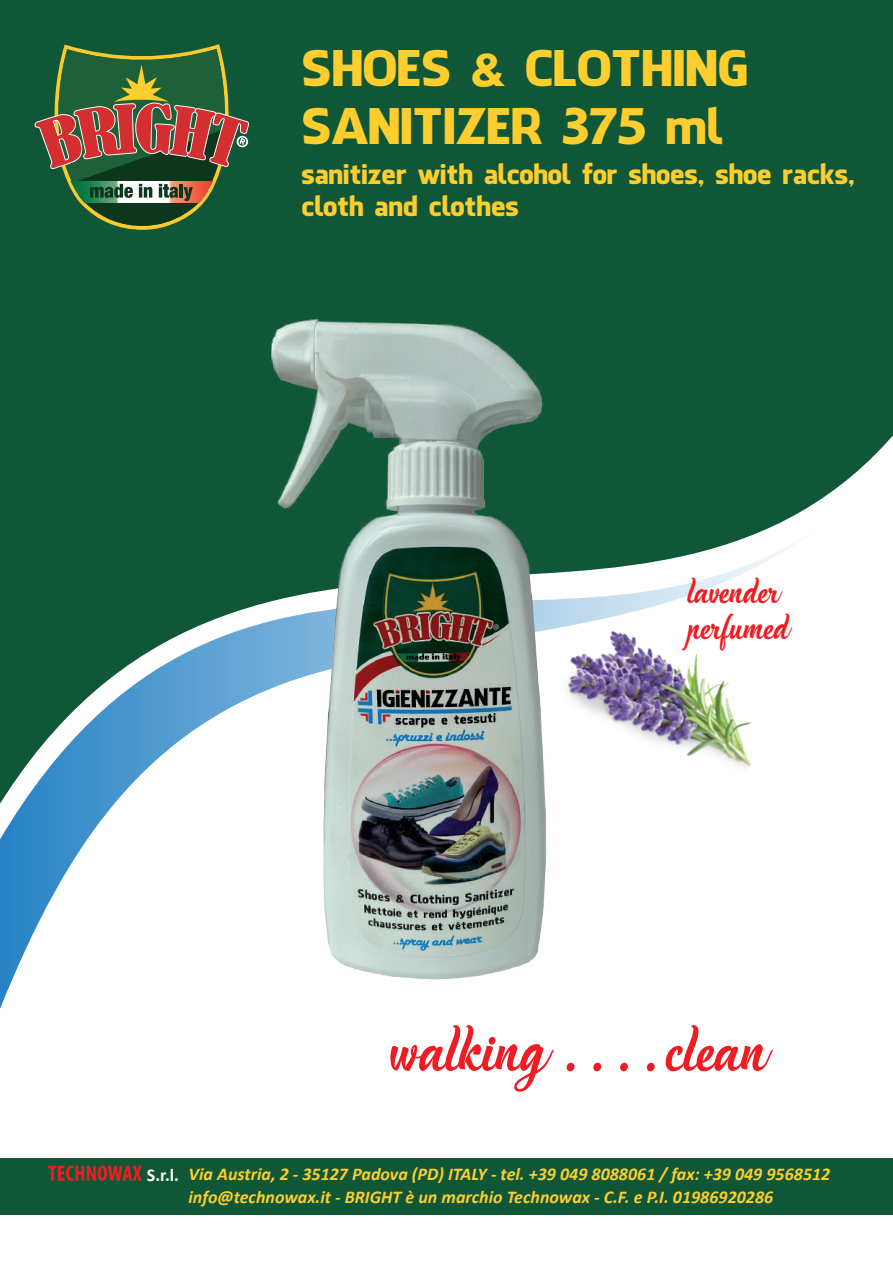
<style>
.page{position:relative;width:893px;height:1263px;background:#fff}
.page>*{position:absolute;margin:0;border:0;box-sizing:border-box;transform-origin:0 0}
.t1{font:54px "Handycheera";color:#ee1d23}
.t2{font:48px/57.6px "Facebook Letter Faces";color:#fecd2e}
.t3{font:30px/36px "Handycheera";color:#ee1d23}
.t4{font:27px/32.4px "Facebook Letter Faces";color:#fecd2e}
.t5{font:italic 700 18px/23.2px "Calibri";color:#fecd2e}
.t6{font:700 18px "Calibri";color:#fff}
</style>
<div class="page">
<div style="left:0;top:0;width:893px;height:496px;background:#0f5737"></div>
<svg style="left:0;top:447px;width:826px;height:562px"></svg>
<svg style="left:35px;top:44px;width:214px;height:186px;background:#52603d"></svg>
<div style="left:0;top:1158px;width:893px;height:56px;background:#0f5737"></div>
<svg style="left:48px;top:1165px;width:94px;height:16px"></svg>
<div style="left:771px;top:281px;width:109px;height:62px;background:#0f5737"></div>
<div style="left:60px;top:413px;width:18px;height:193px;background:#0f5737"></div>
<img style="left:139px;top:286px;width:574px;height:723px">
<img style="left:525px;top:546px;width:297px;height:297px">
<h2 class="t2" style="left:301px;top:41px;width:448px">SHOES &amp; CLOTHING<br>SANITIZER 375 ml</h2>
<h3 class="t4" style="left:301px;top:158px;width:555px">sanitizer with alcohol for shoes, shoe racks, cloth and clothes</h3>
<h3 class="t3" style="left:687px;top:574px;width:103px">lavender perfumed</h3>
<h1 class="t1" style="left:390px;top:1013px;width:378px">walking ....clean</h1>
<p class="t6" style="left:147px;top:1162px;width:34px">S.r.l.</p>
<p class="t5" style="left:189px;top:1162px;width:643px">Via Austria, 2 - 35127 Padova (PD) ITALY - tel. +39 049 8088061 / fax: +39 049 9568512 info@technowax.it - BRIGHT è un marchio Technowax - C.F. e P.I. 01986920286</p>
</div>
